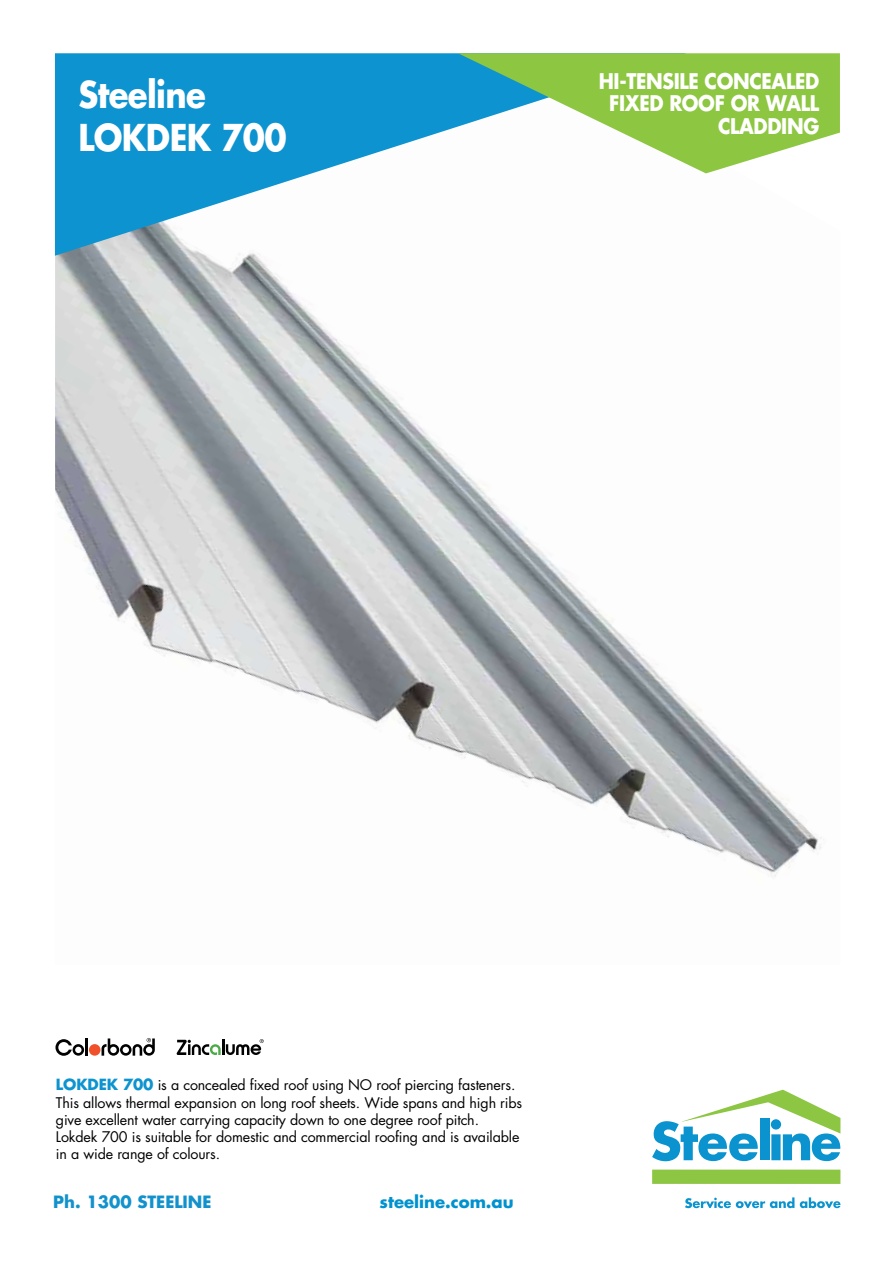
<style>
.page{position:relative;width:893px;height:1263px;background:#fff}
.page>*{position:absolute;margin:0;border:0;box-sizing:border-box;transform-origin:0 0}
.t1{font:700 36px/43.2px "Futura";letter-spacing:-.02em;color:#fff;scale:.9 1}
.t2{font:700 21px/22.5px "Futura";letter-spacing:-.02em;color:#fff;text-align:right;scale:.9 1}
.t3{font:700 16.5px "Futura";color:#1292cc}
.t4{font:700 16.5px "Futura";color:#0092cf}
.t5{font:14.25px/17.1px "Futura";letter-spacing:-.01em;color:#010101}
.s1{font-weight:700;font-size:15px;color:#0d93cf}
</style>
<div class="page">
<img style="left:55px;top:173px;width:767px;height:704px">
<svg style="left:55px;top:1039px;width:29px;height:17px"></svg>
<hr style="left:85px;top:1038px;width:3px;height:18px;background:#010101">
<div style="left:89px;top:1044px;width:11px;height:12px;background:#f0502a;border-radius:50%"></div>
<svg style="left:102px;top:1038px;width:53px;height:18px"></svg>
<svg style="left:176px;top:1039px;width:88px;height:16px"></svg>
<svg style="left:55px;top:53px;width:631px;height:203px;fill:#0d93cf"></svg>
<svg style="left:458px;top:53px;width:382px;height:120px;fill:#8dc641"></svg>
<div style="left:652px;top:1169px;width:188px;height:15px;background:#8cc642"></div>
<svg style="left:652px;top:1090px;width:188px;height:71px"></svg>
<svg style="left:685px;top:1197px;width:109px;height:11px"></svg>
<svg style="left:800px;top:1197px;width:40px;height:11px"></svg>
<p class="t1" style="left:78px;top:72px;width:233px">Steeline<br>LOKDEK 700</p>
<p class="t2" style="left:599px;top:69px;width:246px">HI-TENSILE CONCEALED<br>FIXED ROOF OR WALL<br>CLADDING</p>
<p class="t5" style="left:56px;top:1077px;width:468px"><span class="s1">LOKDEK 700</span> is a concealed fixed roof using NO roof piercing fasteners.<br>This allows thermal expansion on long roof sheets. Wide spans and high ribs give excellent water carrying capacity down to one degree roof pitch.<br>Lokdek 700 is suitable for domestic and commercial roofing and is available in a wide range of colours.</p>
<p class="t3" style="left:53px;top:1191px;width:160px">Ph. 1300 STEELINE</p>
<p class="t4" style="left:380px;top:1191px;width:136px">steeline.com.au</p>
</div>
